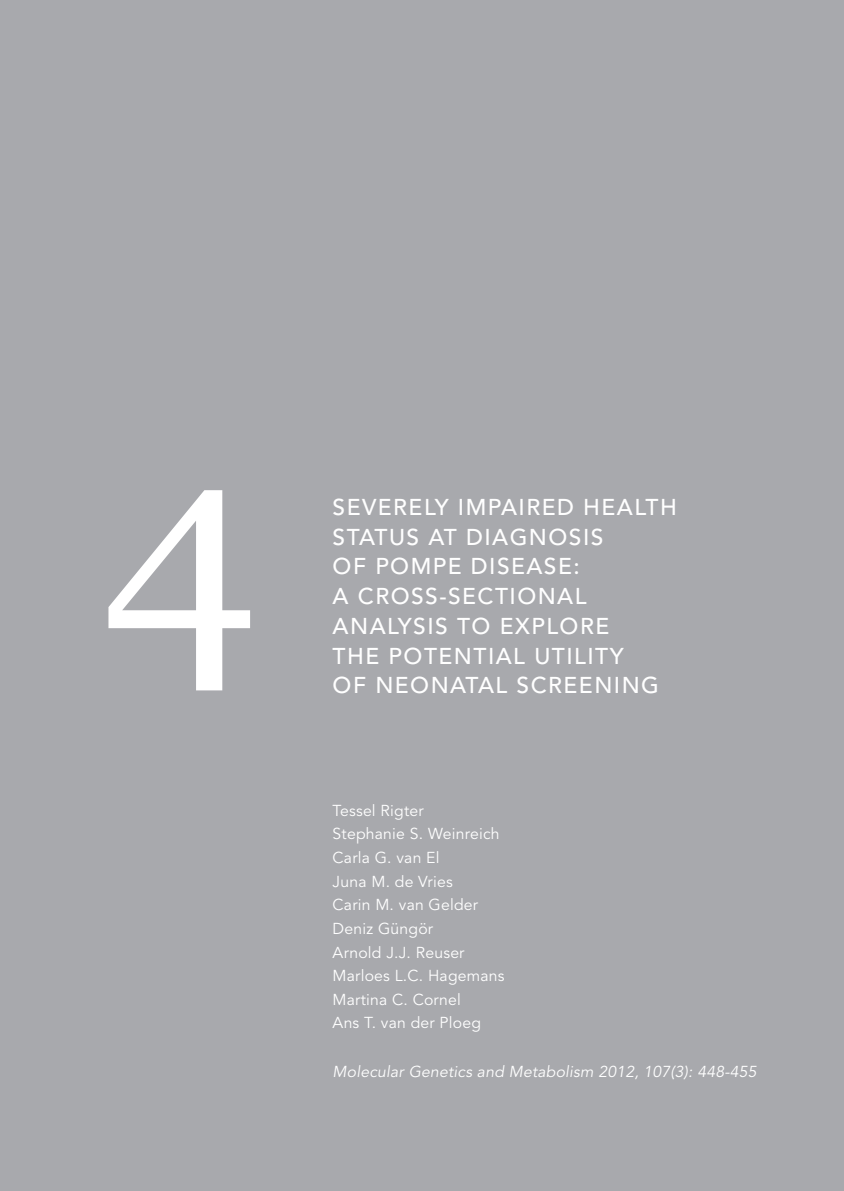
<style>
.page{position:relative;width:844px;height:1191px;background:#fff}
.page>*{position:absolute;margin:0;border:0;box-sizing:border-box;transform-origin:0 0}
.t1{font:280px "Georgia";color:#fff}
.t2{font:500 22.75px/29.8px "Avenir LT Std";letter-spacing:.065em;color:#fff}
.t3{font:15.75px/23.6px "Avenir LT Std";letter-spacing:.015em;color:#fff}
.t4{font:italic 15.75px "Avenir LT Std";letter-spacing:.015em;color:#fff}
</style>
<div class="page">
<div style="left:0;top:0;width:843px;height:1191px;background:#a8a9ad"></div>
<h1 class="t1" style="left:102px;top:374px;width:160px">4</h1>
<h2 class="t2" style="left:332px;top:492px;width:346px">SEVERELY IMPAIRED HEALTH<br>STATUS AT DIAG NOSIS<br>OF POMPE DISEASE:<br>A CROSS-SECTIONAL<br>ANALYSIS TO EXPLORE<br>THE POTENTIAL UTILITY</h2>
<h2 class="t2" style="left:332px;top:671px;width:324px">OF NEONATAL SCREENING</h2>
<p class="t3" style="left:332px;top:799px;width:173px">Tessel Rigter<br>Stephanie S. Weinreich<br>Carla G. van El<br>Juna M. de Vries<br>Carin M. van Gelder<br>Deniz Güngör<br>Arnold J.J. Reuser<br>Marloes L.C. Hagemans<br>Martina C. Cornel<br>Ans T. van der Ploeg</p>
<p class="t4" style="left:332px;top:1062px;width:425px">Molecular Genetics and Metabolism 2012, 107(3): 448-455</p>
</div>
